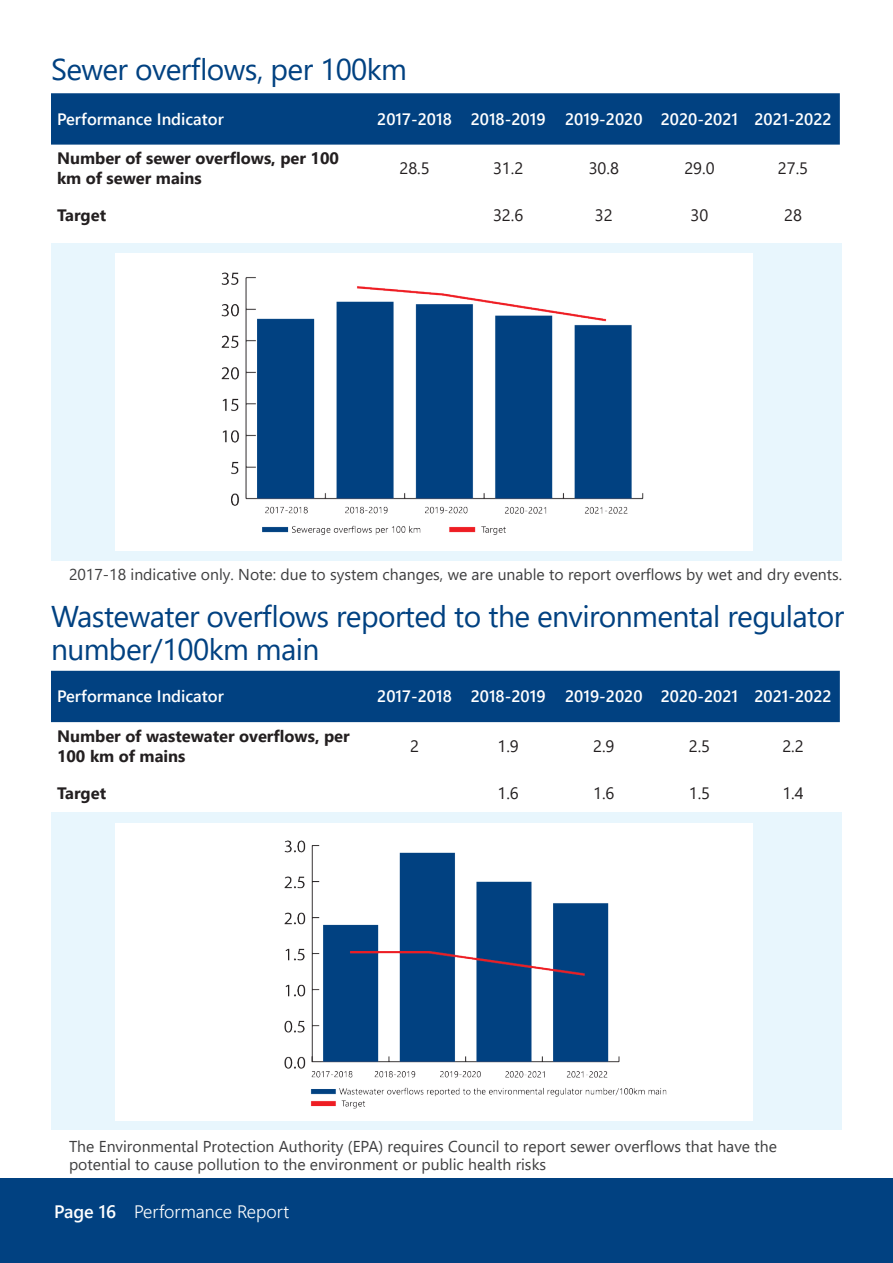
<style>
.page{position:relative;width:893px;height:1263px;background:#fff}
.page>*{position:absolute;margin:0;border:0;box-sizing:border-box;transform-origin:0 0}
.H1__Page_Heading{font:30px/33px "Segoe UI";letter-spacing:-.02em;color:#014181}
.t1{font:300 18px "Segoe UI";color:#fff}
.P__Table_of_Content{font:600 16.5px "Segoe UI";color:#fff}
.P__Table_of_Content-2{font:700 16.5px/19.8px "Segoe UI";color:#231f20}
.P__Table_of_Content-3{font:16.5px "Segoe UI";color:#231f20}
.P__Paragraph{font:15.75px/18px "Segoe UI";color:#3e3e3f}
.s1{font-weight:600}
</style>
<div class="page">
<div style="left:0;top:1178px;width:893px;height:85px;background:#014181"></div>
<div style="left:51px;top:812px;width:791px;height:318px;background:#e8f6fd"></div>
<div style="left:51px;top:243px;width:791px;height:318px;background:#e8f6fd"></div>
<div style="left:115px;top:253px;width:638px;height:298px;background:#fff"></div>
<img style="left:221px;top:272px;width:423px;height:263px">
<div style="left:115px;top:823px;width:638px;height:298px;background:#fff"></div>
<img style="left:284px;top:840px;width:383px;height:269px">
<div style="left:51px;top:93px;width:789px;height:52px;background:#014181"></div>
<div style="left:51px;top:671px;width:789px;height:51px;background:#014181"></div>
<h1 class="H1__Page_Heading" style="left:51px;top:50px;width:357px">Sewer overflows, per 100km</h1>
<p class="P__Table_of_Content" style="left:57px;top:104px;width:168px">Performance Indicator</p>
<p class="P__Table_of_Content" style="left:377px;top:104px;width:76px">2017-2018</p>
<p class="P__Table_of_Content" style="left:471px;top:104px;width:76px">2018-2019</p>
<p class="P__Table_of_Content" style="left:565px;top:104px;width:79px">2019-2020</p>
<p class="P__Table_of_Content" style="left:661px;top:104px;width:79px">2020-2021</p>
<p class="P__Table_of_Content" style="left:754px;top:104px;width:79px">2021-2022</p>
<p class="P__Table_of_Content-2" style="left:57px;top:147px;width:284px">Number of sewer overflows, per 100 km of sewer mains</p>
<p class="P__Table_of_Content-3" style="left:399px;top:153px;width:32px">28.5</p>
<p class="P__Table_of_Content-3" style="left:493px;top:153px;width:32px">31.2</p>
<p class="P__Table_of_Content-3" style="left:589px;top:153px;width:32px">30.8</p>
<p class="P__Table_of_Content-3" style="left:684px;top:153px;width:32px">29.0</p>
<p class="P__Table_of_Content-3" style="left:778px;top:153px;width:32px">27.5</p>
<p class="P__Table_of_Content-2" style="left:57px;top:204px;width:51px">Target</p>
<p class="P__Table_of_Content-3" style="left:493px;top:200px;width:32px">32.6</p>
<p class="P__Table_of_Content-3" style="left:595px;top:200px;width:19px">32</p>
<p class="P__Table_of_Content-3" style="left:691px;top:200px;width:19px">30</p>
<p class="P__Table_of_Content-3" style="left:784px;top:200px;width:19px">28</p>
<p class="P__Paragraph" style="left:69px;top:564px;width:775px">2017-18 indicative only. Note: due to system changes, we are unable to report overflows by wet and dry events.</p>
<h1 class="H1__Page_Heading" style="left:51px;top:597px;width:795px">Wastewater overflows reported to the environmental regulator number/100km main</h1>
<p class="P__Table_of_Content" style="left:57px;top:681px;width:168px">Performance Indicator</p>
<p class="P__Table_of_Content" style="left:377px;top:681px;width:76px">2017-2018</p>
<p class="P__Table_of_Content" style="left:471px;top:681px;width:76px">2018-2019</p>
<p class="P__Table_of_Content" style="left:565px;top:681px;width:79px">2019-2020</p>
<p class="P__Table_of_Content" style="left:661px;top:681px;width:79px">2020-2021</p>
<p class="P__Table_of_Content" style="left:754px;top:681px;width:79px">2021-2022</p>
<p class="P__Table_of_Content-2" style="left:57px;top:725px;width:294px">Number of wastewater overflows, per<br>100 km of mains</p>
<p class="P__Table_of_Content-3" style="left:410px;top:730px;width:10px">2</p>
<p class="P__Table_of_Content-3" style="left:497px;top:730px;width:23px">1.9</p>
<p class="P__Table_of_Content-3" style="left:593px;top:730px;width:23px">2.9</p>
<p class="P__Table_of_Content-3" style="left:689px;top:730px;width:23px">2.5</p>
<p class="P__Table_of_Content-3" style="left:782px;top:730px;width:23px">2.2</p>
<p class="P__Table_of_Content-2" style="left:57px;top:782px;width:51px">Target</p>
<p class="P__Table_of_Content-3" style="left:497px;top:777px;width:23px">1.6</p>
<p class="P__Table_of_Content-3" style="left:593px;top:777px;width:23px">1.6</p>
<p class="P__Table_of_Content-3" style="left:689px;top:777px;width:23px">1.5</p>
<p class="P__Table_of_Content-3" style="left:782px;top:777px;width:23px">1.4</p>
<p class="P__Paragraph" style="left:69px;top:1136px;width:709px">The Environmental Protection Authority (EPA) requires Council to report sewer overflows that have the potential to cause pollution to the environment or public health risks</p>
<p class="t1" style="left:54px;top:1194px;width:237px"><span class="s1">Page 16</span> Performance Report</p>
</div>
